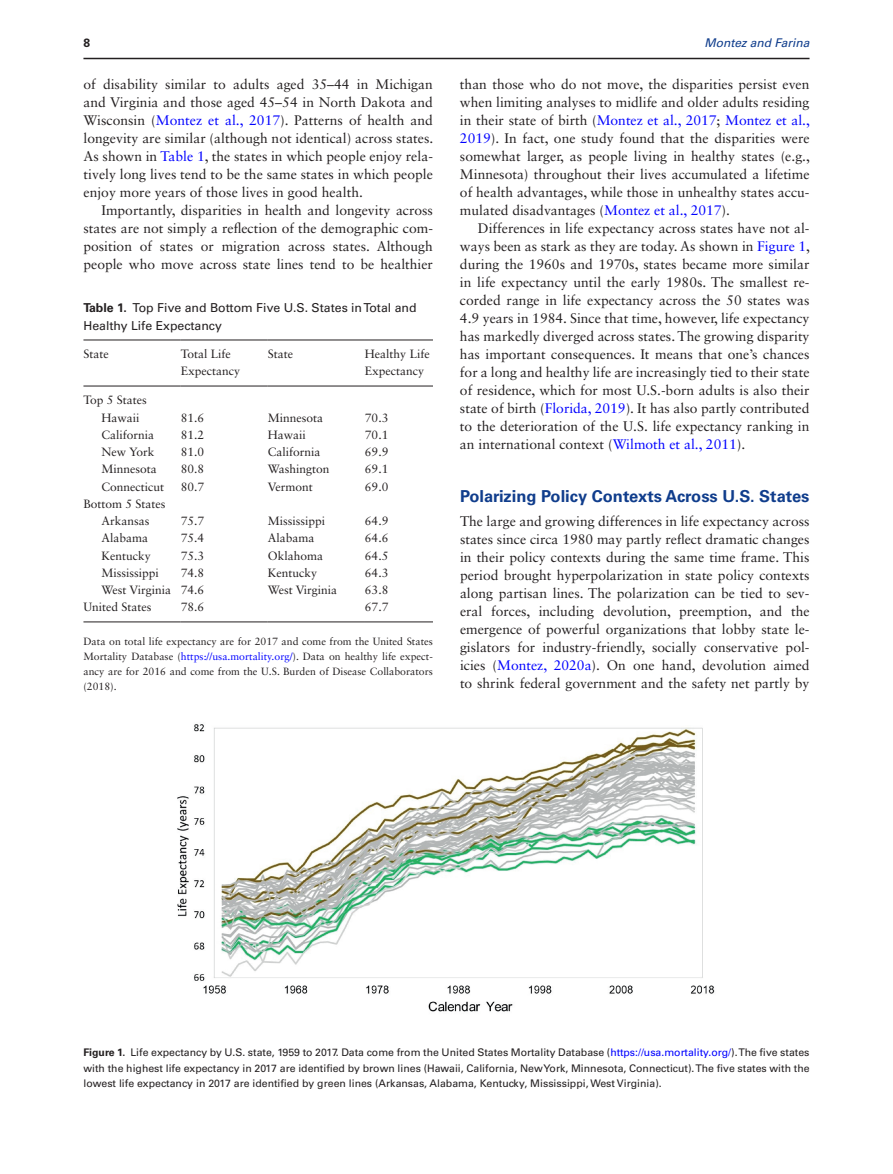
<style>
.page{position:relative;width:893px;height:1174px;background:#fff}
.page>*{position:absolute;margin:0;border:0;box-sizing:border-box;transform-origin:0 0}
.t1{font:700 16.5px "Univers LT Std";color:#103d8c}
.t2{font:13.8px/18px "Sabon LT Std";color:#231f20;text-align:justify}
.t3{font:12.3px/18px "Univers LT Std";color:#231f20}
.t4{font:12px/17.2px "Sabon LT Std";color:#231f20}
.t5{font:italic 12px "Univers LT Std";color:#103d8c}
.t6{font:700 12px "Univers LT Std";color:#231f20}
.t7{font:10.5px/15.3px "Univers LT Std";color:#231f20;text-align:justify}
.t8{font:10.5px/15px "Sabon LT Std";color:#231f20;text-align:justify}
.s1{color:#00f}
.s2{font-weight:700}
</style>
<div class="page">
<hr style="left:83px;top:58px;width:726px;height:1px;background:#231f20">
<hr style="left:83px;top:340px;width:98px;height:1px;background:#231f20">
<hr style="left:181px;top:340px;width:87px;height:1px;background:#231f20">
<hr style="left:181px;top:386px;width:87px;height:1px;background:#231f20">
<hr style="left:268px;top:340px;width:97px;height:1px;background:#231f20">
<hr style="left:268px;top:386px;width:97px;height:1px;background:#231f20">
<hr style="left:365px;top:340px;width:68px;height:1px;background:#231f20">
<hr style="left:365px;top:386px;width:68px;height:1px;background:#231f20">
<hr style="left:83px;top:621px;width:98px;height:1px;background:#231f20">
<hr style="left:181px;top:621px;width:87px;height:1px;background:#231f20">
<hr style="left:268px;top:621px;width:97px;height:1px;background:#231f20">
<hr style="left:365px;top:621px;width:68px;height:1px;background:#231f20">
<hr style="left:83px;top:386px;width:98px;height:1px;background:#231f20">
<img style="left:177px;top:724px;width:538px;height:288px">
<p class="t6" style="left:83px;top:36px;width:8px">8</p>
<p class="t5" style="left:704px;top:36px;width:107px">Montez and Farina</p>
<p class="t2" style="left:83px;top:75px;width:351px">of disability similar to adults aged 35–44 in Michigan and Virginia and those aged 45–54 in North Dakota and Wisconsin (<span class="s1">Montez et al., 2017</span>). Patterns of health and longevity are similar (although not identical) across states.<br>As shown in <span class="s1">Table 1</span>, the states in which people enjoy rela&shy;tively long lives tend to be the same states in which people enjoy more years of those lives in good health.</p>
<p class="t2" style="left:83px;top:201px;width:351px;text-indent:18px">Importantly, disparities in health and longevity across states are not simply a reflection of the demographic com&shy;position of states or migration across states. Although people who move across state lines tend to be healthier</p>
<p class="t2" style="left:460px;top:75px;width:352px">than those who do not move, the disparities persist even when limiting analyses to midlife and older adults residing in their state of birth (<span class="s1">Montez et al., 2017</span>; <span class="s1">Montez et al., 2019</span>). In fact, one study found that the disparities were somewhat larger, as people living in healthy states (e.g., Minnesota) throughout their lives accumulated a lifetime of health advantages, while those in unhealthy states accu&shy;mulated disadvantages (<span class="s1">Montez et al., 2017</span>).</p>
<p class="t2" style="left:460px;top:219px;width:352px;text-indent:18px">Differences in life expectancy across states have not al&shy;ways been as stark as they are today. As shown in <span class="s1">Figure 1</span>, during the 1960s and 1970s, states became more similar in life expectancy until the early 1980s. The smallest re&shy;corded range in life expectancy across the 50 states was 4.9 years in 1984. Since that time, however, life expectancy has markedly diverged across states. The growing disparity has important consequences. It means that one’s chances for a long and healthy life are increasingly tied to their state of residence, which for most U.S.-born adults is also their state of birth (<span class="s1">Florida, 2019</span>). It has also partly contributed to the deterioration of the U.S. life expectancy ranking in an international context (<span class="s1">Wilmoth et al., 2011</span>).</p>
<p class="t1" style="left:460px;top:486px;width:351px">Polarizing Policy Contexts Across U.S. States</p>
<p class="t2" style="left:460px;top:512px;width:351px">The large and growing differences in life expectancy across states since circa 1980 may partly reflect dramatic changes in their policy contexts during the same time frame. This period brought hyperpolarization in state policy contexts along partisan lines. The polarization can be tied to sev&shy;eral forces, including devolution, preemption, and the emergence of powerful organizations that lobby state le&shy;gislators for industry-friendly, socially conservative pol&shy;icies (<span class="s1">Montez, 2020a</span>). On one hand, devolution aimed to shrink federal government and the safety net partly by</p>
<p class="t3" style="left:83px;top:299px;width:335px"><span class="s2">Table 1.</span> Top Five and Bottom Five U.S. States in Total and<br>Healthy Life Expectancy</p>
<p class="t4" style="left:83px;top:345px;width:27px">State</p>
<p class="t4" style="left:181px;top:345px;width:61px">Total Life<br>Expectancy</p>
<p class="t4" style="left:268px;top:345px;width:27px">State</p>
<p class="t4" style="left:365px;top:345px;width:66px">Healthy Life<br>Expectancy</p>
<p class="t4" style="left:101px;top:391px;width:47px;text-indent:-18px">Top 5 States<br>Hawaii</p>
<p class="t4" style="left:181px;top:409px;width:25px">81.6</p>
<p class="t4" style="left:268px;top:409px;width:57px">Minnesota</p>
<p class="t4" style="left:365px;top:409px;width:25px">70.3</p>
<p class="t4" style="left:101px;top:426px;width:54px">California</p>
<p class="t4" style="left:181px;top:426px;width:25px">81.2</p>
<p class="t4" style="left:268px;top:426px;width:40px">Hawaii</p>
<p class="t4" style="left:365px;top:426px;width:25px">70.1</p>
<p class="t4" style="left:101px;top:443px;width:55px">New York</p>
<p class="t4" style="left:181px;top:443px;width:25px">81.0</p>
<p class="t4" style="left:268px;top:443px;width:54px">California</p>
<p class="t4" style="left:365px;top:443px;width:25px">69.9</p>
<p class="t4" style="left:101px;top:460px;width:57px">Minnesota</p>
<p class="t4" style="left:181px;top:460px;width:25px">80.8</p>
<p class="t4" style="left:268px;top:460px;width:63px">Washington</p>
<p class="t4" style="left:365px;top:460px;width:25px">69.1</p>
<p class="t4" style="left:101px;top:477px;width:64px">Connecticut</p>
<p class="t4" style="left:181px;top:477px;width:25px">80.7</p>
<p class="t4" style="left:268px;top:477px;width:47px">Vermont</p>
<p class="t4" style="left:365px;top:477px;width:25px">69.0</p>
<p class="t4" style="left:83px;top:495px;width:83px;text-align:center">Bottom 5 States<br>Arkansas</p>
<p class="t4" style="left:181px;top:512px;width:25px">75.7</p>
<p class="t4" style="left:268px;top:512px;width:59px">Mississippi</p>
<p class="t4" style="left:365px;top:512px;width:25px">64.9</p>
<p class="t4" style="left:101px;top:529px;width:48px">Alabama</p>
<p class="t4" style="left:181px;top:529px;width:25px">75.4</p>
<p class="t4" style="left:268px;top:529px;width:48px">Alabama</p>
<p class="t4" style="left:365px;top:529px;width:25px">64.6</p>
<p class="t4" style="left:101px;top:546px;width:51px">Kentucky</p>
<p class="t4" style="left:181px;top:546px;width:25px">75.3</p>
<p class="t4" style="left:268px;top:546px;width:57px">Oklahoma</p>
<p class="t4" style="left:365px;top:546px;width:25px">64.5</p>
<p class="t4" style="left:101px;top:564px;width:59px">Mississippi</p>
<p class="t4" style="left:181px;top:564px;width:25px">74.8</p>
<p class="t4" style="left:268px;top:564px;width:51px">Kentucky</p>
<p class="t4" style="left:365px;top:564px;width:25px">64.3</p>
<p class="t4" style="left:101px;top:581px;width:104px">West Virginia 74.6</p>
<p class="t4" style="left:268px;top:581px;width:71px">West Virginia</p>
<p class="t4" style="left:365px;top:581px;width:25px">63.8</p>
<p class="t4" style="left:83px;top:598px;width:69px">United States</p>
<p class="t4" style="left:181px;top:598px;width:25px">78.6</p>
<p class="t4" style="left:365px;top:598px;width:25px">67.7</p>
<p class="t8" style="left:83px;top:633px;width:351px">Data on total life expectancy are for 2017 and come from the United States Mortality Database (<span class="s1">https://usa.mortality.org/</span>). Data on healthy life expect&shy;ancy are for 2016 and come from the U.S. Burden of Disease Collaborators (2018).</p>
<p class="t7" style="left:83px;top:1044px;width:728px"><span class="s2">Figure 1.</span> Life expectancy by U.S. state, 1959 to 2017. Data come from the United States Mortality Database (<span class="s1">https://usa.mortality.org/</span>). The five states with the highest life expectancy in 2017 are identified by brown lines (Hawaii, California, New York, Minnesota, Connecticut). The five states with the lowest life expectancy in 2017 are identified by green lines (Arkansas, Alabama, Kentucky, Mississippi, West Virginia).</p>
</div>
